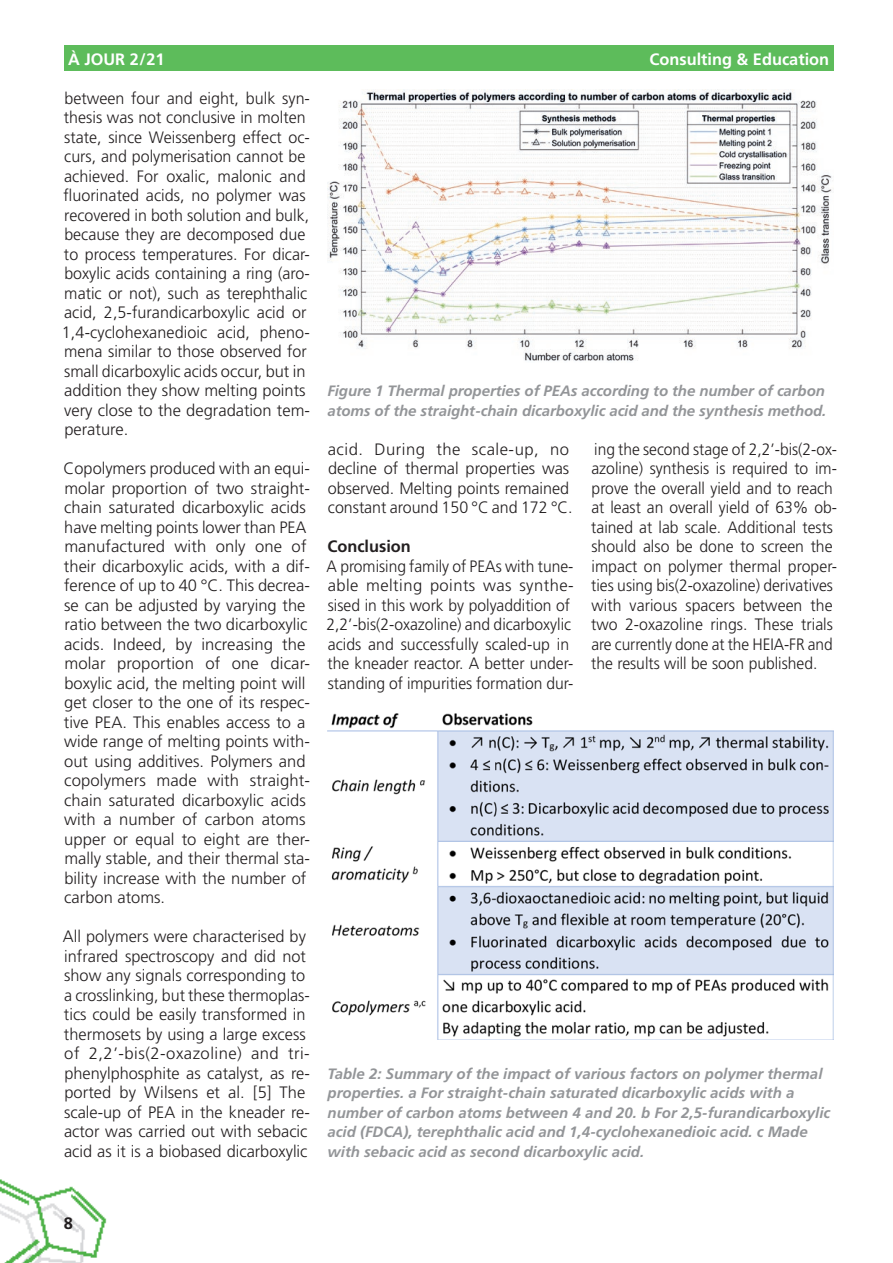
<style>
.page{position:relative;width:893px;height:1263px;background:#fff}
.page>*{position:absolute;margin:0;border:0;box-sizing:border-box;transform-origin:0 0}
.Grundschrift_Normal{font:300 16.5px/19.5px "Frutiger LT Std";color:#231f20}
.Grundschrift_Normal-2{font:300 16.5px/19.5px "Frutiger LT Std";color:#231f20;scale:.95 1}
.t1{font:700 16.5px "Frutiger LT Std";color:#fff}
.Grundschrift_Normal-3{font:700 16.5px "Frutiger LT Std";color:#231f20}
.Bildlegende{font:italic 700 15px/19.5px "Frutiger LT Std";color:#939598}
</style>
<div class="page">
<img style="left:0;top:1179px;width:107px;height:84px">
<div style="left:64px;top:45px;width:769px;height:26px;background:#5dbc5b"></div>
<img style="left:327px;top:713px;width:506px;height:327px">
<img style="left:327px;top:89px;width:505px;height:272px">
<p class="t1" style="left:68px;top:49px;width:98px">À JOUR 2/21</p>
<p class="t1" style="left:649px;top:49px;width:181px">Consulting &amp; Education</p>
<p class="Grundschrift_Normal" style="left:62px;top:88px;width:250px">between four and eight, bulk syn&shy;thesis was not conclusive in molten state, since Weissenberg effect oc&shy;curs, and polymerisation cannot be achieved. For oxalic, malonic and fluorinated acids, no polymer was recovered in both solution and bulk, because they are decomposed due to process temperatures. For dicar&shy;boxylic acids containing a ring (aro&shy;matic or not), such as terephthalic acid, 2,5-furandicarboxylic acid or 1,4-cyclohexanedioic acid, pheno&shy;mena similar to those observed for small dicarboxylic acids occur, but in addition they show melting points very close to the degradation tem&shy;perature.</p>
<p class="Grundschrift_Normal" style="left:64px;top:459px;width:248px">Copolymers produced with an equi&shy;molar proportion of two straight&shy;chain saturated dicarboxylic acids have melting points lower than PEA manufactured with only one of their dicarboxylic acids, with a dif&shy;ference of up to 40 °C. This decrea&shy;se can be adjusted by varying the ratio between the two dicarboxylic acids. Indeed, by increasing the molar proportion of one dicar&shy;boxylic acid, the melting point will get closer to the one of its respec&shy;tive PEA. This enables access to a wide range of melting points with&shy;out using additives. Polymers and copolymers made with straight&shy;chain saturated dicarboxylic acids with a number of carbon atoms upper or equal to eight are ther&shy;mally stable, and their thermal sta&shy;bility increase with the number of carbon atoms.</p>
<p class="Grundschrift_Normal" style="left:63px;top:927px;width:248px">All polymers were characterised by infrared spectroscopy and did not show any signals corresponding to a crosslinking, but these thermoplas&shy;tics could be easily transformed in thermosets by using a large excess of 2,2’-bis(2-oxazoline) and tri&shy;phenylphosphite as catalyst, as re&shy;ported by Wilsens et al. [5] The scale-up of PEA in the kneader re&shy;actor was carried out with sebacic acid as it is a biobased dicarboxylic</p>
<p class="Bildlegende" style="left:327px;top:381px;width:500px">Figure 1 Thermal properties of PEAs according to the number of carbon atoms of the straight-chain dicarboxylic acid and the synthesis method.</p>
<p class="Grundschrift_Normal-2" style="left:591px;top:439px;width:260px">ing the second stage of 2,2’-bis(2-ox&shy;azoline) synthesis is required to im&shy;prove the overall yield and to reach at least an overall yield of 63% ob&shy;tained at lab scale. Additional tests should also be done to screen the impact on polymer thermal proper&shy;ties using bis(2-oxazoline) derivatives with various spacers between the two 2-oxazoline rings. These trials are currently done at the HEIA-FR and the results will be soon published.</p>
<p class="Grundschrift_Normal" style="left:328px;top:439px;width:246px">acid. During the scale-up, no decline of thermal properties was observed. Melting points remained constant around 150 °C and 172 °C.</p>
<p class="Grundschrift_Normal-3" style="left:327px;top:537px;width:85px">Conclusion</p>
<p class="Grundschrift_Normal-2" style="left:326px;top:556px;width:262px">A promising family of PEAs with tune&shy;able melting points was synthe&shy;sised in this work by polyaddition of 2,2’-bis(2-oxazoline) and dicarboxylic acids and successfully scaled-up in the kneader reactor. A better under&shy;standing of impurities formation dur-</p>
<p class="Bildlegende" style="left:328px;top:1064px;width:504px">Table 2: Summary of the impact of various factors on polymer thermal properties. a For straight-chain saturated dicarboxylic acids with a number of carbon atoms between 4 and 20. b For 2,5-furandicarboxylic acid (FDCA), terephthalic acid and 1,4-cyclohexanedioic acid. c Made with sebacic acid as second dicarboxylic acid.</p>
<p class="Grundschrift_Normal-3" style="left:64px;top:1213px;width:11px">8</p>
</div>
